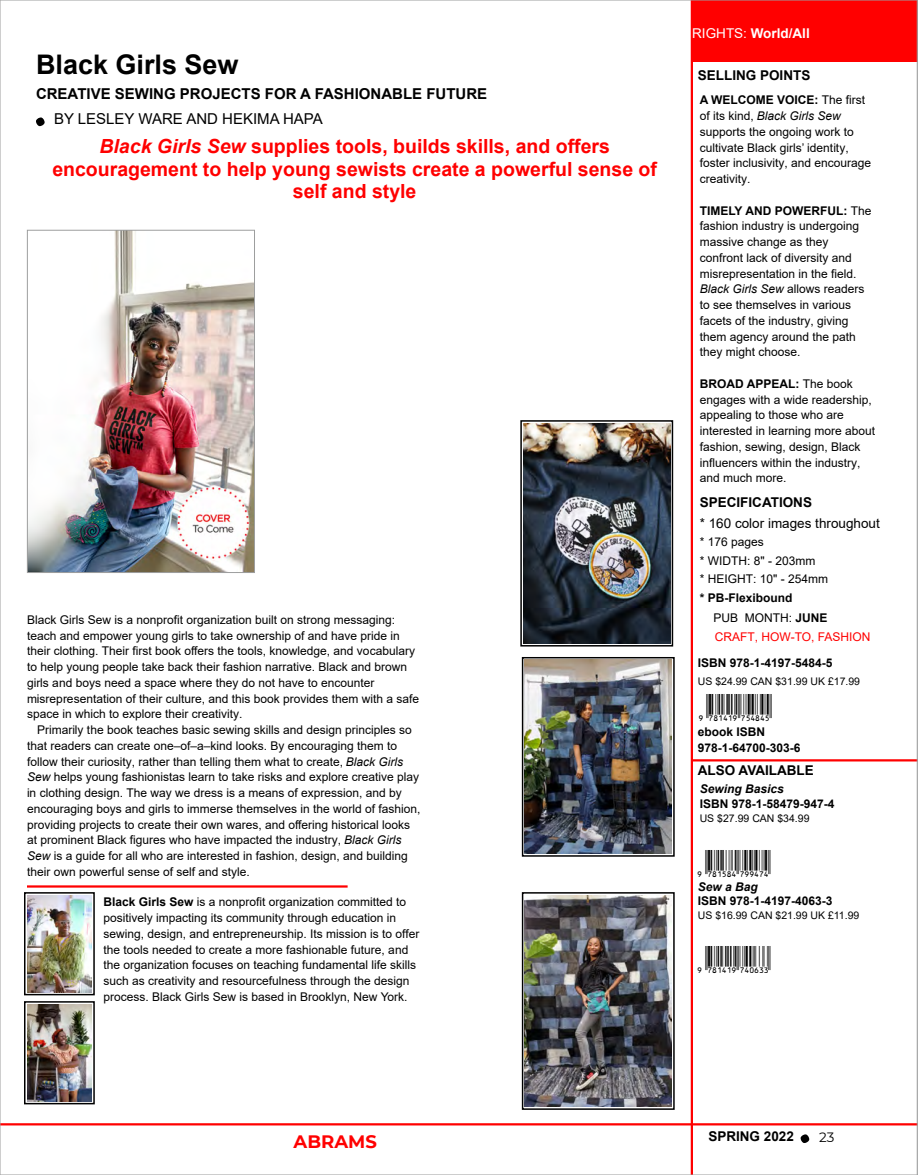
<style>
.page{position:relative;width:918px;height:1175px;background:#fff}
.page>*{position:absolute;margin:0;border:0;box-sizing:border-box;transform-origin:0 0}
.t1{font:27px "UPC Half";color:#000}
.t2{font:700 27px "Arial";color:#000}
.t3{font:700 19.5px/22.5px "Arial";color:#f00;text-align:center}
.t4{font:700 18px "Montserrat";color:#f00}
.t5{font:700 15px/24.6px "Arial";color:#000}
.t6{font:13.5px/21px "Arial";color:#000}
.t7{font:700 13.5px "Arial";color:#000}
.t8{font:700 13.5px "Arial";color:#fff}
.t9{font:13.5px "Montserrat";color:#000}
.t10{font:12px/15.8px "Arial";color:#000}
.t11{font:700 12px/14.7px "Arial";color:#000}
.t12{font:12px/18.6px "Arial";color:#f00}
.t13{font:10.5px "Arial";color:#000}
.s1{font-weight:400}
.s2{font-style:italic}
.s3{font-weight:700}
.s4{color:#000}
.s5{font-weight:700;color:#000}
</style>
<div class="page">
<div style="left:801px;top:1135px;width:7px;height:7px;background:#000;border-radius:3px"></div>
<div style="left:801px;top:1134px;width:8px;height:9px;border:2px solid #000;border-radius:3px"></div>
<hr style="left:0;top:1123px;width:918px;height:2px;background:#f00">
<hr style="left:691px;top:0;width:2px;height:1174px;background:#f00">
<div style="left:520px;top:420px;width:153px;height:226px;border:2px solid #000"></div>
<img style="left:523px;top:423px;width:147px;height:220px">
<div style="left:522px;top:657px;width:153px;height:199px;border:2px solid #000"></div>
<img style="left:525px;top:660px;width:147px;height:193px">
<div style="left:522px;top:892px;width:153px;height:217px;border:2px solid #000"></div>
<img style="left:525px;top:895px;width:147px;height:211px">
<hr style="left:27px;top:885px;width:321px;height:2px;background:#f00">
<div style="left:24px;top:892px;width:71px;height:103px;border:2px solid #000"></div>
<img style="left:27px;top:895px;width:65px;height:97px">
<img style="left:27px;top:1004px;width:65px;height:97px">
<hr style="left:692px;top:759px;width:226px;height:2px;background:#f00">
<div style="left:692px;top:0;width:226px;height:62px;background:#f00"></div>
<div style="left:37px;top:118px;width:7px;height:7px;background:#000;border-radius:3px"></div>
<div style="left:36px;top:117px;width:9px;height:9px;border:2px solid #000;border-radius:3px"></div>
<img style="left:29px;top:232px;width:224px;height:339px">
<div style="left:24px;top:1001px;width:71px;height:103px;border:2px solid #000"></div>
<div style="left:27px;top:230px;width:228px;height:343px;border:1px solid #9d9e9e"></div>
<hr style="left:0;top:0;width:1px;height:1174px;background:#9d9e9e">
<hr style="left:917px;top:0;width:1px;height:1174px;background:#9d9e9e">
<hr style="left:0;top:0;width:918px;height:1px;background:#9d9e9e">
<hr style="left:0;top:1174px;width:918px;height:1px;background:#9d9e9e">
<p class="t2" style="left:36px;top:45px;width:204px">Black Girls Sew</p>
<p class="t5" style="left:54px;top:82px;width:435px;text-indent:-18px">CREATIVE SEWING PROJECTS FOR A FASHIONABLE FUTURE<br><span class="s1">BY LESLEY WARE AND HEKIMA HAPA</span></p>
<p class="t3" style="left:52px;top:136px;width:606px"><span class="s2">Black Girls Sew</span> supplies tools, builds skills, and offers encouragement to help young sewists create a powerful sense of self and style</p>
<p class="t10" style="left:27px;top:611px;width:370px">Black Girls Sew is a nonprofit organization built on strong messaging:</p>
<p class="t10" style="left:27px;top:627px;width:374px">teach and empower young girls to take ownership of and have pride in</p>
<p class="t10" style="left:27px;top:643px;width:390px">their clothing. Their first book offers the tools, knowledge, and vocabulary</p>
<p class="t10" style="left:27px;top:659px;width:382px">to help young people take back their fashion narrative. Black and brown</p>
<p class="t10" style="left:27px;top:674px;width:349px">girls and boys need a space where they do not have to encounter</p>
<p class="t10" style="left:27px;top:690px;width:394px">misrepresentation of their culture, and this book provides them with a safe</p>
<p class="t10" style="left:27px;top:706px;width:217px">space in which to explore their creativity.</p>
<p class="t10" style="left:37px;top:722px;width:376px">Primarily the book teaches basic sewing skills and design principles so</p>
<p class="t10" style="left:27px;top:737px;width:372px">that readers can create one–of–a–kind looks. By encouraging them to</p>
<p class="t10" style="left:27px;top:753px;width:378px">follow their curiosity, rather than telling them what to create, <span class="s2">Black Girls</span></p>
<p class="t10" style="left:27px;top:769px;width:394px"><span class="s2">Sew</span> helps young fashionistas learn to take risks and explore creative play</p>
<p class="t10" style="left:27px;top:785px;width:376px">in clothing design. The way we dress is a means of expression, and by</p>
<p class="t10" style="left:27px;top:800px;width:395px">encouraging boys and girls to immerse themselves in the world of fashion,</p>
<p class="t10" style="left:27px;top:816px;width:385px">providing projects to create their own wares, and offering historical looks</p>
<p class="t10" style="left:27px;top:832px;width:376px">at prominent Black figures who have impacted the industry, <span class="s2">Black Girls</span></p>
<p class="t10" style="left:27px;top:848px;width:382px"><span class="s2">Sew</span> is a guide for all who are interested in fashion, design, and building</p>
<p class="t10" style="left:27px;top:863px;width:224px">their own powerful sense of self and style.</p>
<p class="t10" style="left:104px;top:894px;width:317px"><span class="s3">Black Girls Sew</span> is a nonprofit organization committed to positively impacting its community through education in sewing, design, and entrepreneurship. Its mission is to offer the tools needed to create a more fashionable future, and the organization focuses on teaching fundamental life skills such as creativity and resourcefulness through the design process. Black Girls Sew is based in Brooklyn, New York.</p>
<p class="t8" style="left:692px;top:23px;width:119px"><span class="s1">RIGHTS:</span> World/All</p>
<p class="t7" style="left:698px;top:66px;width:114px">SELLING POINTS</p>
<p class="t10" style="left:700px;top:92px;width:173px"><span class="s3">A WELCOME VOICE:</span> The first of its kind, <span class="s2">Black Girls Sew </span>supports the ongoing work to cultivate Black girls’ identity, foster inclusivity, and encourage creativity.</p>
<p class="t10" style="left:700px;top:202px;width:173px"><span class="s3">TIMELY AND POWERFUL:</span> The fashion industry is undergoing massive change as they confront lack of diversity and misrepresentation in the field.<br><span class="s2">Black Girls Sew</span> allows readers to see themselves in various facets of the industry, giving them agency around the path they might choose.</p>
<p class="t10" style="left:700px;top:376px;width:177px"><span class="s3">BROAD APPEAL:</span> The book engages with a wide readership, appealing to those who are interested in learning more about fashion, sewing, design, Black influencers within the industry, and much more.</p>
<p class="t6" style="left:700px;top:491px;width:182px"><span class="s3">SPECIFICATIONS<br></span>* 160 color images throughout</p>
<p class="t10" style="left:700px;top:532px;width:130px;line-height:18.8px">* 176 pages<br>* WIDTH: 8" - 203mm<br>* HEIGHT: 10" - 254mm <span class="s3">* PB-Flexibound</span></p>
<p class="t12" style="left:714px;top:608px;width:158px"><span class="s4">PUB MONTH:</span> <span class="s5">JUNE<br></span>CRAFT, HOW-TO, FASHION</p>
<p class="t11" style="left:698px;top:655px;width:136px">ISBN 978-1-4197-5484-5</p>
<p class="t13" style="left:698px;top:673px;width:164px">US $24.99 CAN $31.99 UK £17.99</p>
<p class="t1" style="left:699px;top:696px;width:79px">ËxHSLELJy754845z</p>
<p class="t11" style="left:698px;top:724px;width:104px;line-height:15.8px">ebook ISBN<br>978-1-64700-303-6</p>
<p class="t7" style="left:698px;top:760px;width:118px">ALSO AVAILABLE</p>
<p class="t11" style="left:700px;top:782px;width:136px"><span class="s2">Sewing Basics<br></span>ISBN 978-1-58479-947-4</p>
<p class="t13" style="left:700px;top:810px;width:111px">US $27.99 CAN $34.99</p>
<p class="t1" style="left:698px;top:851px;width:79px">ËxHSLFSEy799474z</p>
<p class="t11" style="left:698px;top:879px;width:136px"><span class="s2">Sew a Bag<br></span>ISBN 978-1-4197-4063-3</p>
<p class="t13" style="left:698px;top:907px;width:163px">US $16.99 CAN $21.99 UK £11.99</p>
<p class="t1" style="left:698px;top:948px;width:79px">ËxHSLELJy740633z</p>
<p class="t4" style="left:294px;top:1129px;width:85px">ABRAMS</p>
<p class="t7" style="left:708px;top:1126px;width:87px">SPRING 2022</p>
<p class="t9" style="left:819px;top:1128px;width:17px">23</p>
</div>
